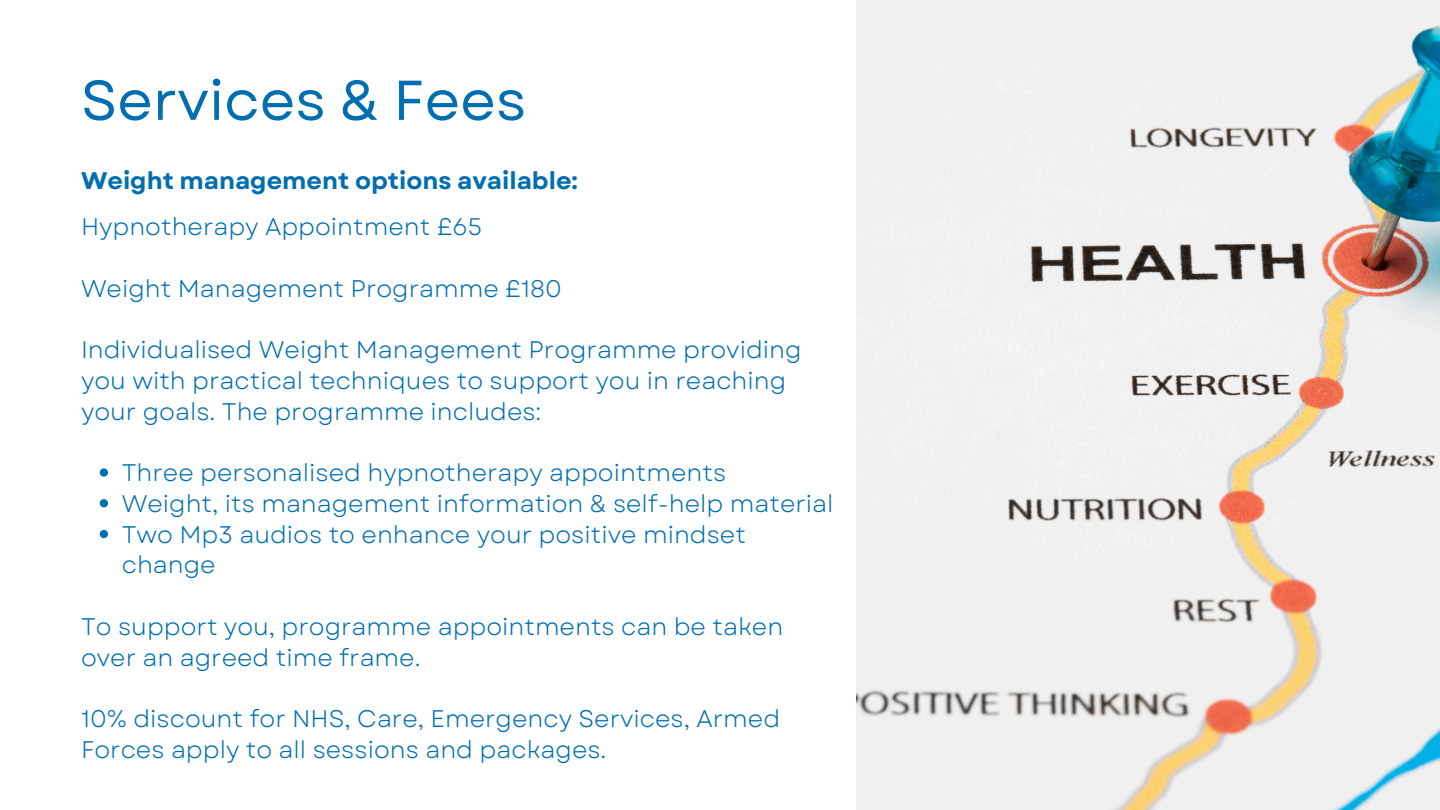
<style>
.page{position:relative;width:1440px;height:810px;background:#fff}
.page>*{position:absolute;margin:0;border:0;box-sizing:border-box;transform-origin:0 0}
.t1{font:56px "Garet";color:#016eb1}
.t2{font:24px/30.8px "Garet";color:#016eb1}
.t3{font:700 24px "Garet";color:#016eb1}
</style>
<div class="page">
<img style="left:856px;top:0;width:584px;height:810px">
<svg style="left:100px;top:468px;width:8px;height:9px"></svg>
<svg style="left:100px;top:499px;width:8px;height:8px"></svg>
<svg style="left:100px;top:530px;width:8px;height:8px"></svg>
<h2 class="t1" style="left:81px;top:60px;width:447px">Services &amp; Fees</h2>
<p class="t3" style="left:81px;top:163px;width:499px">Weight management options available:</p>
<p class="t2" style="left:81px;top:211px;width:403px">Hypnotherapy Appointment £65</p>
<p class="t2" style="left:81px;top:273px;width:482px">Weight Management Programme £180</p>
<p class="t2" style="left:81px;top:334px;width:722px">Individualised Weight Management Programme providing you with practical techniques to support you in reaching your goals. The programme includes:</p>
<p class="t2" style="left:122px;top:457px;width:606px">Three personalised hypnotherapy appointments</p>
<p class="t2" style="left:122px;top:488px;width:713px">Weight, its management information &amp; self-help material</p>
<p class="t2" style="left:122px;top:519px;width:626px">Two Mp3 audios to enhance your positive mindset change</p>
<p class="t2" style="left:81px;top:611px;width:704px">To support you, programme appointments can be taken over an agreed time frame.</p>
<p class="t2" style="left:81px;top:703px;width:701px">10% discount for NHS, Care, Emergency Services, Armed<br>Forces apply to all sessions and packages.</p>
</div>
